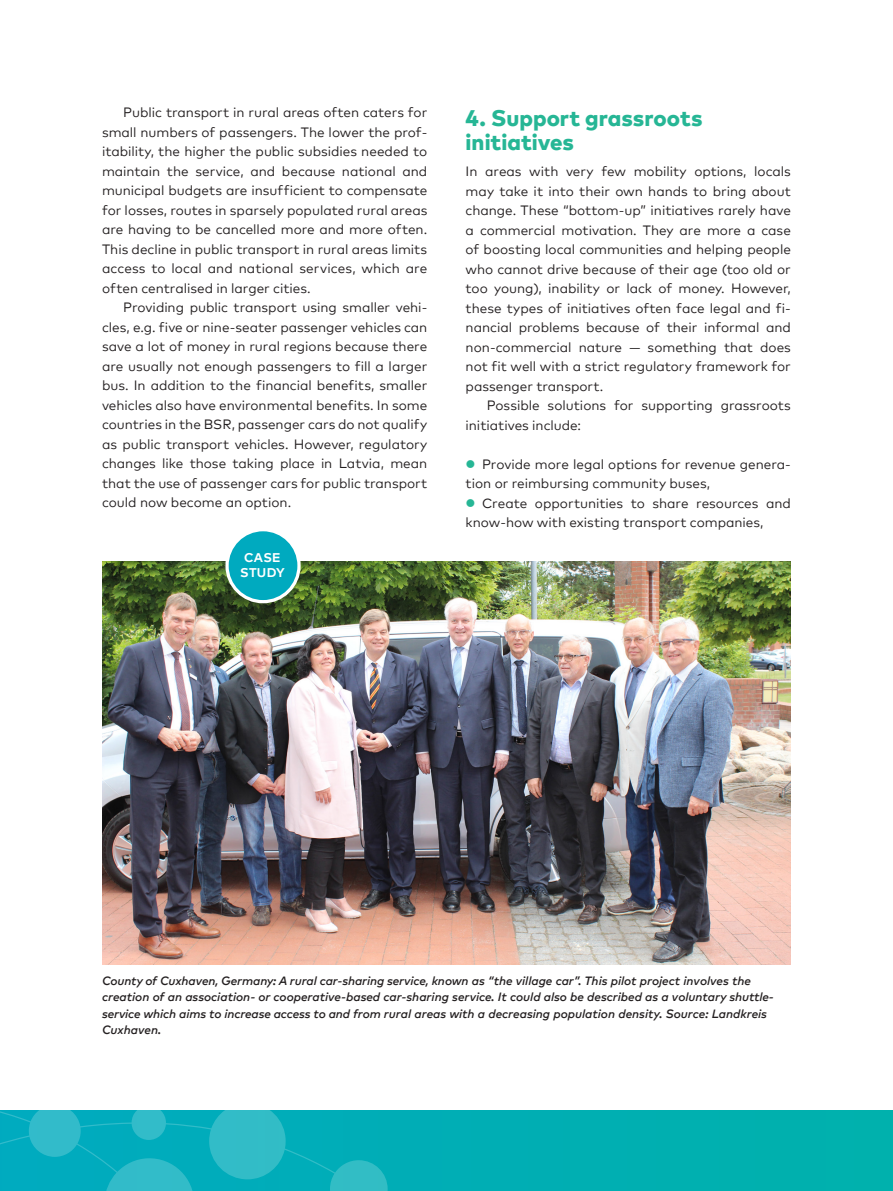
<style>
.page{position:relative;width:893px;height:1191px;background:#fff}
.page>*{position:absolute;margin:0;border:0;box-sizing:border-box;transform-origin:0 0}
.t1{font:800 22.5px/24px "Mark Pro";color:#26b695}
.t2{font:13.5px/19.5px "Mark Pro";color:#231f20;text-align:justify}
.t3{font:700 12.6px/15.1px "Mark Pro";letter-spacing:.02em;color:#fff;text-align:center}
.t4{font:italic 500 12px/16.5px "Mark Pro";color:#231f20}
.s1{color:#26b695}
</style>
<div class="page">
<div style="left:0;top:1110px;width:893px;height:81px;background:#00afb1"></div>
<svg style="left:0;top:1110px;width:388px;height:81px"></svg>
<img style="left:102px;top:561px;width:689px;height:403px">
<div style="left:227px;top:529px;width:72px;height:72px;background:#00aabf;border-radius:50%"></div>
<div style="left:225px;top:528px;width:76px;height:75px;border:3px solid #fff;border-radius:50%"></div>
<p class="t2" style="left:102px;top:102px;width:327px;text-indent:21px">Public transport in rural areas often caters for small numbers of passengers. The lower the prof&shy;itability, the higher the public subsidies needed to maintain the service, and because national and municipal budgets are insufficient to compensate for losses, routes in sparsely populated rural areas are having to be cancelled more and more often.<br>This decline in public transport in rural areas limits access to local and national services, which are often centralised in larger cities.</p>
<p class="t2" style="left:102px;top:297px;width:327px;text-indent:21px">Providing public transport using smaller vehi&shy;cles, e.g. five or nine-seater passenger vehicles can save a lot of money in rural regions because there are usually not enough passengers to fill a larger bus. In addition to the financial benefits, smaller vehicles also have environmental benefits. In some countries in the BSR, passenger cars do not qualify as public transport vehicles. However, regulatory changes like those taking place in Latvia, mean that the use of passenger cars for public transport could now become an option.</p>
<p class="t3" style="left:240px;top:549px;width:46px">CASE<br>STUDY</p>
<h1 class="t1" style="left:466px;top:104px;width:238px">4. Support grassroots initiatives</h1>
<p class="t2" style="left:466px;top:160px;width:327px">In areas with very few mobility options, locals may take it into their own hands to bring about change. These “bottom-up” initiatives rarely have a commercial motivation. They are more a case of boosting local communities and helping people who cannot drive because of their age (too old or too young), inability or lack of money. However, these types of initiatives often face legal and fi&shy;nancial problems because of their informal and non-commercial nature — something that does not fit well with a strict regulatory framework for passenger transport.</p>
<p class="t2" style="left:466px;top:394px;width:327px;text-indent:21px">Possible solutions for supporting grassroots initiatives include:</p>
<p class="t2" style="left:466px;top:453px;width:327px"><span class="s1">●</span> Provide more legal options for revenue genera&shy;tion or reimbursing community buses,</p>
<p class="t2" style="left:466px;top:492px;width:327px"><span class="s1">●</span> Create opportunities to share resources and know-how with existing transport companies,</p>
<p class="t4" style="left:102px;top:971px;width:673px">County of Cuxhaven, Germany: A rural car-sharing service, known as “the village car”. This pilot project involves the creation of an association- or cooperative-based car-sharing service. It could also be described as a voluntary shuttle&shy;service which aims to increase access to and from rural areas with a decreasing population density. Source: Landkreis Cuxhaven.</p>
</div>
